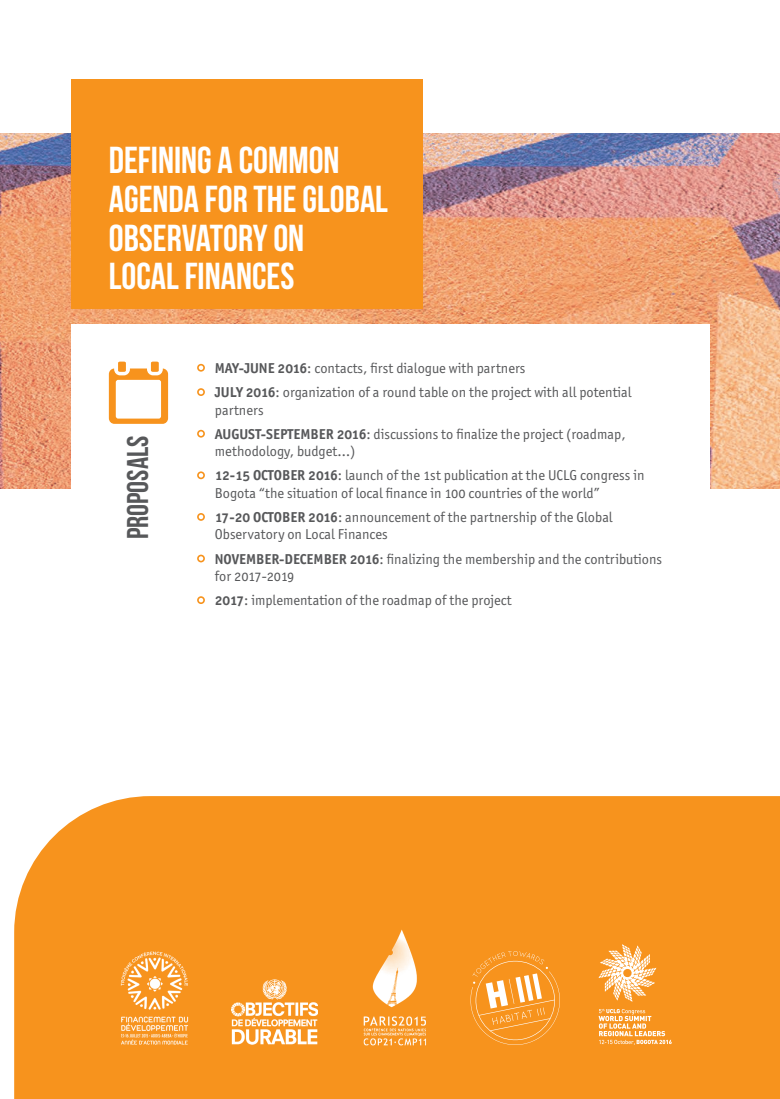
<style>
.page{position:relative;width:780px;height:1099px;background:#fff}
.page>*{position:absolute;margin:0;border:0;box-sizing:border-box;transform-origin:0 0}
.t1{font:700 37.5px/38.8px "Bebas Neue";color:#fff}
.t2{font:30px "Bebas Neue";color:#57585a}
.t3{font:14.38px/24.4px "Officina San ITC Book OS";color:#57585a}
.s1{font-family:"Officina San ITC Bold OS"}
</style>
<div class="page">
<img style="left:0;top:133px;width:780px;height:355px">
<div style="left:71px;top:79px;width:351px;height:229px;background:#f7931d"></div>
<div style="left:71px;top:324px;width:638px;height:405px;background:#fff"></div>
<div style="left:197px;top:364px;width:8px;height:7px;border:2px solid #f7931d;border-radius:50%"></div>
<div style="left:197px;top:388px;width:8px;height:8px;border:2px solid #f7931d;border-radius:50%"></div>
<div style="left:197px;top:430px;width:8px;height:7px;border:2px solid #f7931d;border-radius:50%"></div>
<div style="left:197px;top:471px;width:8px;height:8px;border:2px solid #f7931d;border-radius:50%"></div>
<div style="left:197px;top:513px;width:8px;height:8px;border:2px solid #f7931d;border-radius:50%"></div>
<div style="left:197px;top:554px;width:8px;height:8px;border:2px solid #f7931d;border-radius:50%"></div>
<div style="left:197px;top:596px;width:8px;height:8px;border:2px solid #f7931d;border-radius:50%"></div>
<svg style="left:109px;top:361px;width:59px;height:63px"></svg>
<div style="left:14px;top:796px;width:766px;height:302px;background:#f7931d"></div>
<svg style="left:598px;top:944px;width:58px;height:57px"></svg>
<svg style="left:598px;top:1008px;width:73px;height:36px;background:#f8ae56"></svg>
<svg style="left:470px;top:950px;width:94px;height:98px;background:#f7a039"></svg>
<h1 class="t1" style="left:109px;top:140px;width:280px">DEFINING A COMMON<br>AGENDA FOR THE GLOBAL<br>OBSERVATORY ON<br>LOCAL FINANCES</h1>
<h2 class="t2" style="left:121px;top:539px;width:105px;rotate:-90deg">PROPOSALS</h2>
<p class="t3" style="left:215px;top:356px;width:418px"><span class="s1">MAY-JUNE 2016</span>: contacts, first dialogue with partners<br><span class="s1">JULY 2016</span>: organization of a round table on the project with all potential</p>
<p class="t3" style="left:215px;top:397px;width:412px">partners<br><span class="s1">AUGUST-SEPTEMBER 2016</span>: discussions to finalize the project (roadmap,</p>
<p class="t3" style="left:215px;top:439px;width:431px">methodology, budget…)<br><span class="s1">12-15 OCTOBER 2016</span>: launch of the 1st publication at the UCLG congress in</p>
<p class="t3" style="left:215px;top:480px;width:399px">Bogota “the situation of local finance in 100 countries of the world”<br><span class="s1">17-20 OCTOBER 2016</span>: announcement of the partnership of the Global</p>
<p class="t3" style="left:215px;top:522px;width:449px">Observatory on Local Finances<br><span class="s1">NOVEMBER-DECEMBER 2016</span>: finalizing the membership and the contributions</p>
<p class="t3" style="left:215px;top:564px;width:298px">for 2017-2019<br><span class="s1">2017</span>: implementation of the roadmap of the project</p>
</div>
